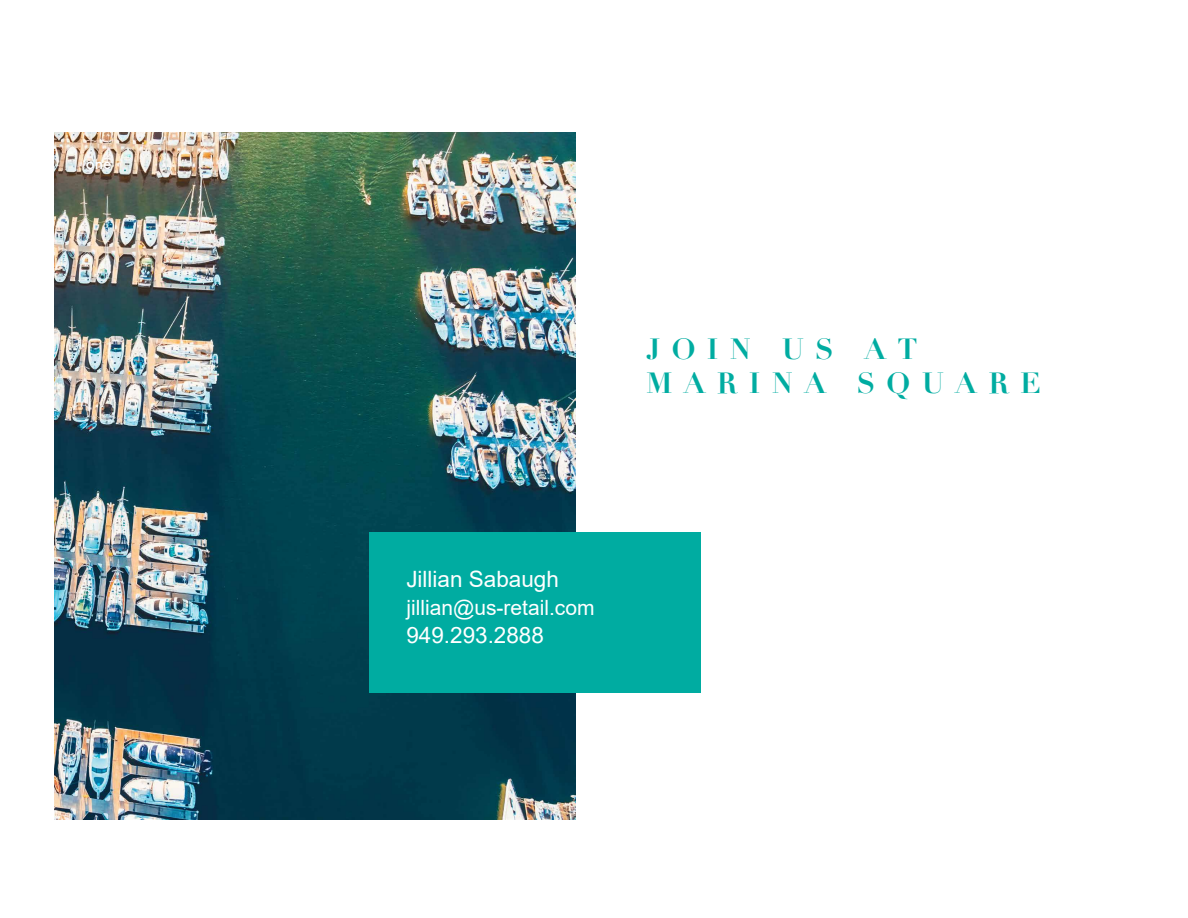
<style>
.page{position:relative;width:1188px;height:918px;background:#fff}
.page>*{position:absolute;margin:0;border:0;box-sizing:border-box;transform-origin:0 0}
.t1{font:700 28.5px/34.2px "Didot";letter-spacing:.4em;color:#00aca1}
.t2{font:22.5px "Arial";color:#fff}
.t3{font:21px "Arial";color:#fff}
.t4{font:500 15px "Futura";color:#fff}
</style>
<div class="page">
<img style="left:54px;top:133px;width:522px;height:686px">
<div style="left:369px;top:532px;width:331px;height:161px;background:#00aca1"></div>
<p class="t4" style="left:86px;top:154px;width:27px">one</p>
<p class="t1" style="left:646px;top:332px;width:396px">JOIN US AT<br>MARINA SQUARE</p>
<p class="t2" style="left:406px;top:563px;width:154px">Jillian Sabaugh</p>
<p class="t3" style="left:406px;top:593px;width:190px">jillian@us-retail.com</p>
<p class="t2" style="left:406px;top:620px;width:139px">949.293.2888</p>
</div>
